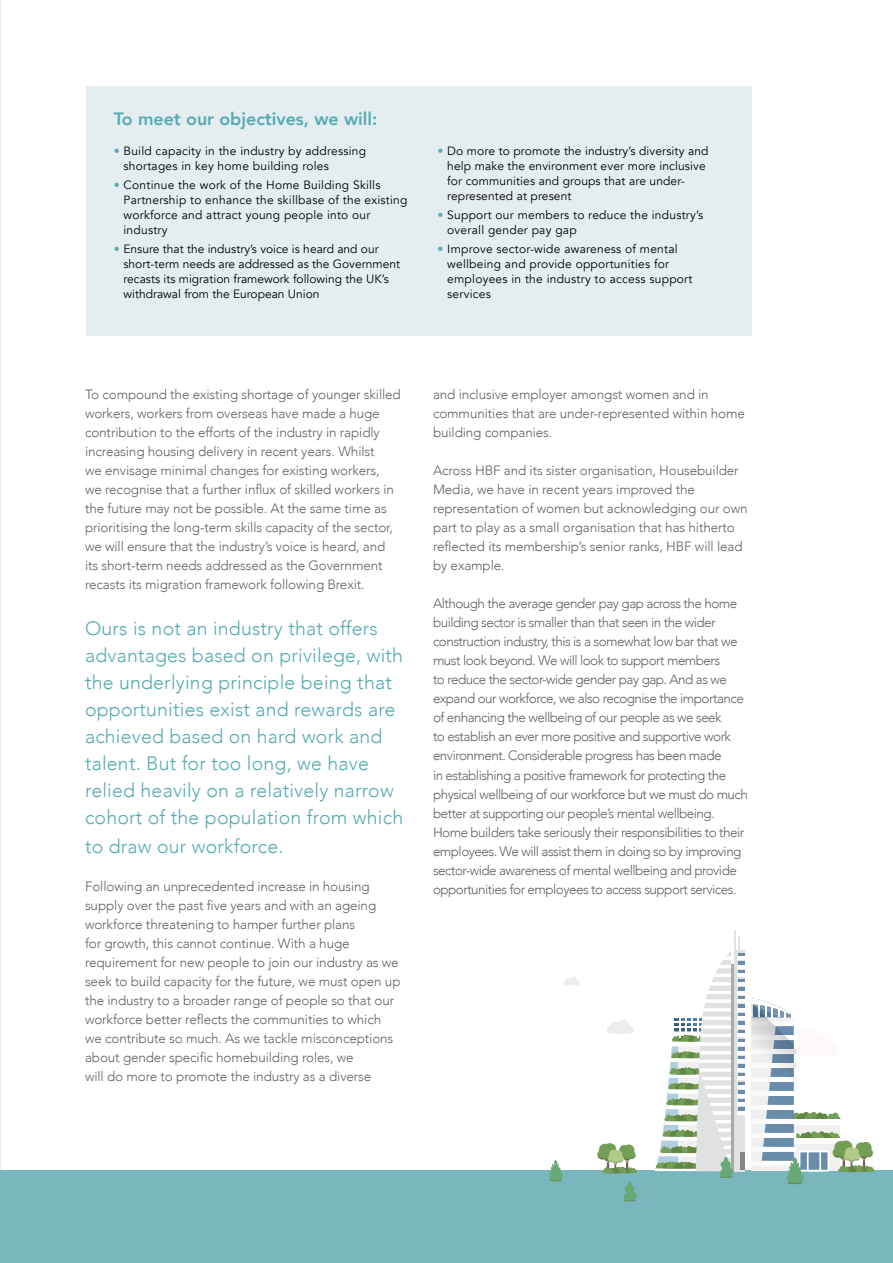
<style>
.page{position:relative;width:893px;height:1263px;background:#fff}
.page>*{position:absolute;margin:0;border:0;box-sizing:border-box;transform-origin:0 0}
.t1{font:300 19.5px/27.2px "Avenir";letter-spacing:.01em;color:#57aab3}
.t2{font:800 17.85px "Avenir";color:#57aab3}
.t3{font:300 13.5px/19px "Avenir";letter-spacing:-.01em;color:#646363}
.t4{font:300 13.5px/19px "Avenir";letter-spacing:-.04em;color:#646363}
.t5{font:12px/15px "Avenir";letter-spacing:.02em;color:#000}
.t6{font:12px/15px "Avenir";color:#000}
.s1{color:#57aab3}
</style>
<div class="page">
<div style="left:0;top:1171px;width:893px;height:92px;background:#79b6be"></div>
<hr style="left:787px;top:1181px;width:16px;height:3px;background:#678a4f;border-radius:50%">
<svg style="left:654px;top:930px;width:220px;height:253px"></svg>
<svg style="left:607px;top:1019px;width:27px;height:14px"></svg>
<svg style="left:564px;top:977px;width:16px;height:8px"></svg>
<div style="left:623px;top:1144px;width:11px;height:12px;background:#749e55;border-radius:50%"></div>
<div style="left:619px;top:1145px;width:10px;height:10px;background:#749e55;border-radius:50%"></div>
<div style="left:603px;top:1143px;width:13px;height:13px;background:#749e55;border-radius:50%"></div>
<div style="left:599px;top:1144px;width:12px;height:11px;background:#749e55;border-radius:50%"></div>
<svg style="left:598px;top:1150px;width:39px;height:23px"></svg>
<svg style="left:623px;top:1181px;width:14px;height:20px"></svg>
<svg style="left:549px;top:1159px;width:14px;height:22px"></svg>
<div style="left:86px;top:86px;width:665px;height:250px;background:#e4eef0"></div>
<h2 class="t2" style="left:114px;top:105px;width:265px">To meet our objectives, we will:</h2>
<p class="t5" style="left:124px;top:143px;width:244px;text-indent:-10px"><span class="s1">•</span> Build capacity in the industry by addressing shortages in key home building roles</p>
<p class="t5" style="left:124px;top:177px;width:285px;text-indent:-10px"><span class="s1">•</span> Continue the work of the Home Building Skills Partnership to enhance the skillbase of the existing workforce and attract young people into our industry</p>
<p class="t6" style="left:124px;top:242px;width:278px;text-indent:-10px"><span class="s1">•</span> Ensure that the industry’s voice is heard and our short-term needs are addressed as the Government recasts its migration framework following the UK’s withdrawal from the European Union</p>
<p class="t5" style="left:447px;top:143px;width:263px;text-indent:-10px"><span class="s1">•</span> Do more to promote the industry’s diversity and help make the environment ever more inclusive for communities and groups that are under&shy;represented at present</p>
<p class="t5" style="left:447px;top:207px;width:258px;text-indent:-10px"><span class="s1">•</span> Support our members to reduce the industry’s overall gender pay gap</p>
<p class="t5" style="left:447px;top:242px;width:247px;text-indent:-10px"><span class="s1">•</span> Improve sector-wide awareness of mental wellbeing and provide opportunities for employees in the industry to access support services</p>
<p class="t3" style="left:85px;top:385px;width:317px">To compound the existing shortage of younger skilled workers, workers from overseas have made a huge contribution to the efforts of the industry in rapidly increasing housing delivery in recent years. Whilst<br>we envisage minimal changes for existing workers,<br>we recognise that a further influx of skilled workers in the future may not be possible. At the same time as prioritising the long-term skills capacity of the sector, we will ensure that the industry’s voice is heard, and its short-term needs addressed as the Government recasts its migration framework following Brexit.</p>
<p class="t1" style="left:85px;top:615px;width:320px">Ours is not an industry that offers advantages based on privilege, with the underlying principle being that opportunities exist and rewards are achieved based on hard work and talent. But for too long, we have relied heavily on a relatively narrow cohort of the population from which to draw our workforce.</p>
<p class="t3" style="left:85px;top:877px;width:317px">Following an unprecedented increase in housing supply over the past five years and with an ageing workforce threatening to hamper further plans<br>for growth, this cannot continue. With a huge requirement for new people to join our industry as we seek to build capacity for the future, we must open up the industry to a broader range of people so that our workforce better reflects the communities to which we contribute so much. As we tackle misconceptions about gender specific homebuilding roles, we<br>will do more to promote the industry as a diverse</p>
<p class="t3" style="left:433px;top:385px;width:313px">and inclusive employer amongst women and in communities that are under-represented within home building companies.</p>
<p class="t3" style="left:433px;top:461px;width:316px">Across HBF and its sister organisation, Housebuilder Media, we have in recent years improved the representation of women but acknowledging our own part to play as a small organisation that has hitherto reflected its membership’s senior ranks, HBF will lead by example.</p>
<p class="t4" style="left:433px;top:594px;width:317px">Although the average gender pay gap across the home building sector is smaller than that seen in the wider construction industry, this is a somewhat low bar that we must look beyond. We will look to support members<br>to reduce the sector-wide gender pay gap. And as we expand our workforce, we also recognise the importance of enhancing the wellbeing of our people as we seek<br>to establish an ever more positive and supportive work environment. Considerable progress has been made<br>in establishing a positive framework for protecting the physical wellbeing of our workforce but we must do much better at supporting our people’s mental wellbeing.<br>Home builders take seriously their responsibilities to their employees. We will assist them in doing so by improving sector-wide awareness of mental wellbeing and provide opportunities for employees to access support services.</p>
</div>
